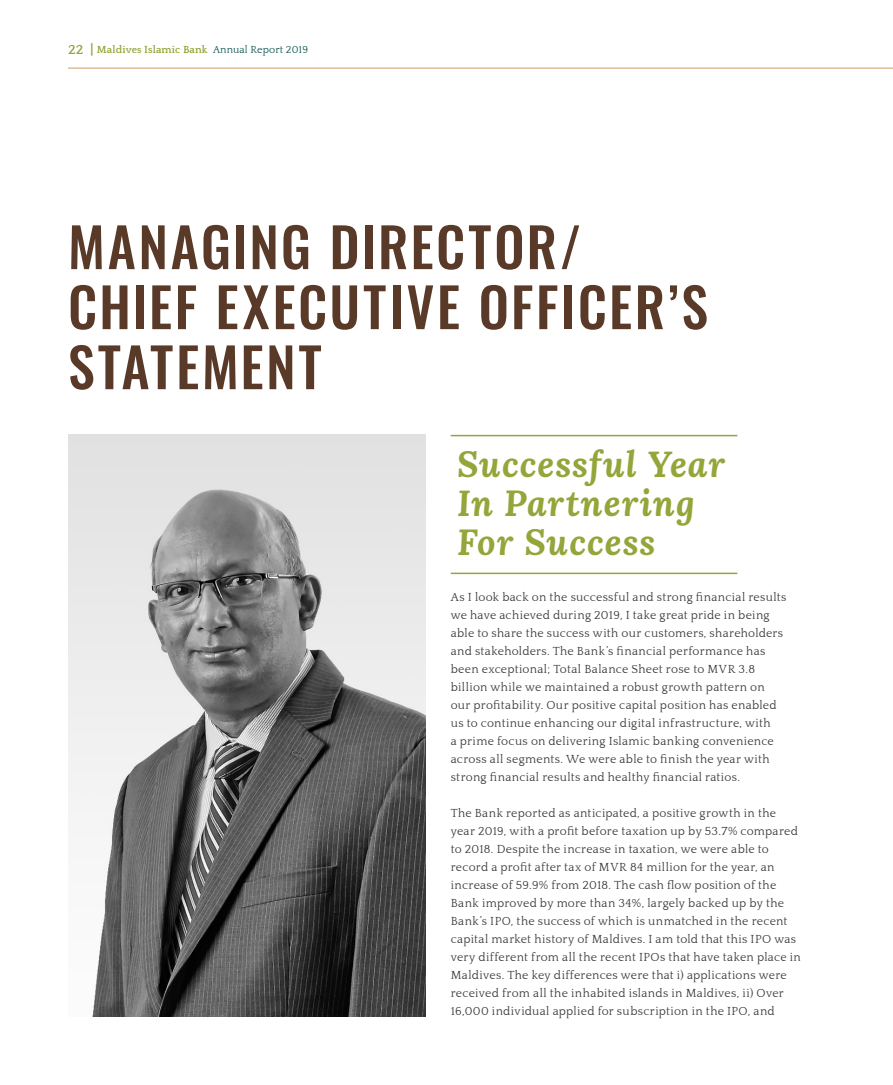
<style>
.page{position:relative;width:893px;height:1085px;background:#fff}
.page>*{position:absolute;margin:0;border:0;box-sizing:border-box;transform-origin:0 0}
.t1{font:500 54px/60px "Oswald";letter-spacing:.045em;color:#593a28}
.t2{font:italic 700 36px/39px "Lora";letter-spacing:.025em;color:#94a53a}
.t3{font:12px/18px "Quattrocento";letter-spacing:.025em;color:#383839}
.t4{font:700 10.5px "Quattrocento";letter-spacing:.01em;color:#94a53a}
.s1{font-size:13.5px}
.s2{font-weight:400;color:#0c5552}
</style>
<div class="page">
<hr style="left:68px;top:68px;width:825px;height:1px;background:#cf9b61">
<img style="left:68px;top:435px;width:357px;height:581px">
<hr style="left:451px;top:435px;width:286px;height:1px;background:#94a53a">
<hr style="left:451px;top:572px;width:286px;height:2px;background:#94a53a">
<p class="t4" style="left:68px;top:44px;width:242px"><span class="s1">22 |</span> Maldives Islamic Bank <span class="s2">Annual Report 2019</span></p>
<h1 class="t1" style="left:68px;top:212px;width:641px">MANAGING DIRECTOR/<br>CHIEF EXECUTIVE OFFICER’S<br>STATEMENT</h1>
<h2 class="t2" style="left:457px;top:443px;width:269px">Successful Year<br>In Partnering<br>For Success</h2>
<p class="t3" style="left:451px;top:588px;width:337px">As I look back on the successful and strong financial results we have achieved during 2019, I take great pride in being able to share the success with our customers, shareholders and stakeholders. The Bank’s financial performance has been exceptional; Total Balance Sheet rose to MVR 3.8 billion while we maintained a robust growth pattern on our profitability. Our positive capital position has enabled us to continue enhancing our digital infrastructure, with<br>a prime focus on delivering Islamic banking convenience across all segments. We were able to finish the year with strong financial results and healthy financial ratios.</p>
<p class="t3" style="left:451px;top:804px;width:352px">The Bank reported as anticipated, a positive growth in the year 2019, with a profit before taxation up by 53.7% compared to 2018. Despite the increase in taxation, we were able to record a profit after tax of MVR 84 million for the year, an increase of 59.9% from 2018. The cash flow position of the Bank improved by more than 34%, largely backed up by the Bank’s IPO, the success of which is unmatched in the recent capital market history of Maldives. I am told that this IPO was very different from all the recent IPOs that have taken place in Maldives. The key differences were that i) applications were received from all the inhabited islands in Maldives, ii) Over 16,000 individual applied for subscription in the IPO, and</p>
</div>
